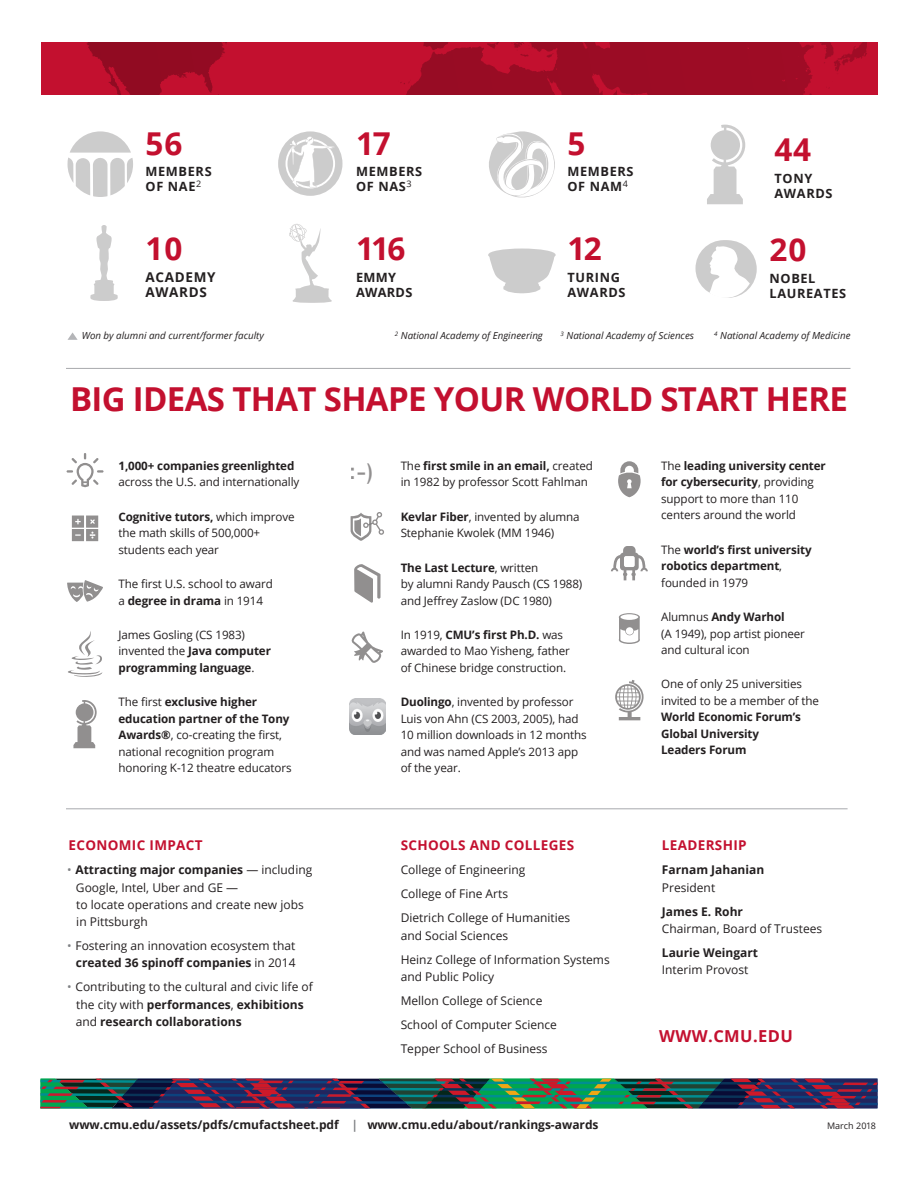
<style>
.page{position:relative;width:918px;height:1188px;background:#fff}
.page>*{position:absolute;margin:0;border:0;box-sizing:border-box;transform-origin:0 0}
.t1{font:700 33px "Open Sans";letter-spacing:-.02em;color:#c3102f}
.t2{font:700 31.5px "Open Sans";letter-spacing:-.005em;color:#c3102f}
.t3{font:28.5px "Arial Hebrew";color:#231f20}
.t4{font:700 16.5px "Open Sans";letter-spacing:.025em;color:#c3102f}
.t5{font:700 13.5px "Open Sans";letter-spacing:.025em;color:#c3102f}
.t6{font:700 13.5px/15px "Open Sans";letter-spacing:.05em;color:#231f20}
.Paragraph_Style_1{font:700 12.75px/15px "Open Sans";letter-spacing:.05em;color:#231f20}
.Paragraph_Style_1-2{font:700 12.75px/15px "Open Sans";letter-spacing:.025em;color:#231f20}
.t7{font:12px/17.2px "Open Sans";color:#231f20}
.t8{font:700 12px/17.2px "Open Sans";color:#231f20}
.t9{font:11.7px/16.5px "Open Sans";letter-spacing:-.01em;color:#231f20}
.t10{font:700 11.7px/16.5px "Open Sans";letter-spacing:-.01em;color:#231f20}
.t11{font:italic 9.75px "Open Sans";color:#231f20}
.t12{font:9px "Open Sans";color:#231f20}
.t13{font:italic 6.15px "Open Sans";color:#231f20}
.s1{font-weight:700}
.s2{color:#808285}
.s3{font-weight:400}
</style>
<div class="page">
<svg style="left:41px;top:42px;width:837px;height:52px;background:#ad0d29"></svg>
<svg style="left:351px;top:512px;width:33px;height:29px"></svg>
<svg style="left:67px;top:453px;width:37px;height:34px"></svg>
<svg style="left:72px;top:516px;width:26px;height:25px"></svg>
<hr style="left:66px;top:808px;width:782px;height:1px;background:#a8a9ad">
<hr style="left:66px;top:368px;width:784px;height:1px;background:#a8a9ad">
<svg style="left:354px;top:564px;width:27px;height:39px"></svg>
<svg style="left:611px;top:546px;width:37px;height:34px"></svg>
<svg style="left:619px;top:613px;width:21px;height:31px"></svg>
<svg style="left:73px;top:700px;width:24px;height:48px"></svg>
<svg style="left:618px;top:461px;width:23px;height:36px"></svg>
<svg style="left:615px;top:680px;width:29px;height:40px"></svg>
<svg style="left:40px;top:1079px;width:838px;height:30px;background:#364551"></svg>
<svg style="left:68px;top:332px;width:10px;height:8px"></svg>
<svg style="left:67px;top:580px;width:36px;height:22px"></svg>
<img style="left:349px;top:698px;width:37px;height:37px">
<svg style="left:68px;top:631px;width:34px;height:46px"></svg>
<svg style="left:352px;top:632px;width:31px;height:31px"></svg>
<svg style="left:68px;top:131px;width:65px;height:66px"></svg>
<svg style="left:90px;top:225px;width:28px;height:76px"></svg>
<svg style="left:289px;top:224px;width:43px;height:79px"></svg>
<svg style="left:278px;top:131px;width:65px;height:65px"></svg>
<div style="left:488px;top:249px;width:67px;height:12px;background:#ccc;border-radius:50%"></div>
<svg style="left:488px;top:253px;width:67px;height:40px"></svg>
<svg style="left:489px;top:131px;width:66px;height:66px"></svg>
<svg style="left:699px;top:240px;width:58px;height:58px"></svg>
<svg style="left:695px;top:240px;width:57px;height:57px"></svg>
<svg style="left:709px;top:246px;width:41px;height:52px"></svg>
<svg style="left:707px;top:125px;width:38px;height:79px"></svg>
<p class="t2" style="left:146px;top:121px;width:38px">56</p>
<p class="Paragraph_Style_1" style="left:146px;top:164px;width:68px">MEMBERS<br>OF NAE<sup>2</sup></p>
<p class="t2" style="left:146px;top:226px;width:38px">10</p>
<p class="t6" style="left:146px;top:269px;width:71px">ACADEMY<br>AWARDS</p>
<p class="t2" style="left:356px;top:121px;width:36px">17</p>
<p class="Paragraph_Style_1" style="left:356px;top:164px;width:68px">MEMBERS<br>OF NAS<sup>3</sup></p>
<p class="t2" style="left:356px;top:226px;width:51px">116</p>
<p class="Paragraph_Style_1-2" style="left:356px;top:269px;width:58px">EMMY<br>AWARDS</p>
<p class="t2" style="left:568px;top:121px;width:19px">5</p>
<p class="Paragraph_Style_1" style="left:568px;top:164px;width:68px">MEMBERS<br>OF NAM<sup>4</sup></p>
<p class="t2" style="left:568px;top:226px;width:36px">12</p>
<p class="Paragraph_Style_1" style="left:568px;top:269px;width:59px">TURING<br>AWARDS</p>
<p class="t2" style="left:775px;top:128px;width:38px">44</p>
<p class="Paragraph_Style_1" style="left:775px;top:171px;width:59px">TONY<br>AWARDS</p>
<p class="t2" style="left:770px;top:227px;width:38px">20</p>
<p class="Paragraph_Style_1" style="left:770px;top:270px;width:78px">NOBEL<br>LAUREATES</p>
<p class="t11" style="left:395px;top:329px;width:150px"><sup>2</sup> National Academy of Engineering</p>
<p class="t11" style="left:561px;top:329px;width:135px"><sup>3</sup> National Academy of Sciences</p>
<p class="t13" style="left:714px;top:330px;width:5px">4</p>
<p class="t11" style="left:82px;top:329px;width:184px">Won by alumni and current/former faculty</p>
<p class="t11" style="left:720px;top:329px;width:132px">National Academy of Medicine</p>
<p class="t1" style="left:70px;top:375px;width:779px">BIG IDEAS THAT SHAPE YOUR WORLD START HERE</p>
<p class="t9" style="left:118px;top:457px;width:182px"><span class="s1">1,000+ companies greenlighted </span>across the U.S. and internationally</p>
<p class="t9" style="left:118px;top:508px;width:178px"><span class="s1">Cognitive tutors,</span> which improve the math skills of 500,000+ students each year</p>
<p class="t9" style="left:118px;top:575px;width:156px">The first U.S. school to award a <span class="s1">degree in drama</span> in 1914</p>
<p class="t9" style="left:118px;top:626px;width:154px">James Gosling (CS 1983) invented the <span class="s1">Java computer programming language</span>.</p>
<p class="t9" style="left:118px;top:693px;width:175px">The first <span class="s1">exclusive higher education partner of the Tony<br>Awards®</span>, co-creating the first, national recognition program honoring K-12 theatre educators</p>
<p class="t5" style="left:69px;top:836px;width:136px">ECONOMIC IMPACT</p>
<p class="t7" style="left:76px;top:861px;width:238px;text-indent:-9px"><span class="s2">•</span> <span class="s1">Attracting major companies</span> — including<br>Google, Intel, Uber and GE —<br>to locate operations and create new jobs in Pittsburgh</p>
<p class="t7" style="left:67px;top:937px;width:230px;text-align:right"><span class="s2">•</span> Fostering an innovation ecosystem that <span class="s1">created 36 spinoff companies</span> in 2014</p>
<p class="t7" style="left:76px;top:978px;width:239px;text-indent:-9px"><span class="s2">•</span> Contributing to the cultural and civic life of the city with <span class="s1">performances</span>, <span class="s1">exhibitions </span>and <span class="s1">research collaborations</span></p>
<h3 class="t3" style="left:350px;top:458px;width:25px">:-)</h3>
<p class="t9" style="left:401px;top:457px;width:194px">The <span class="s1">first smile in an email,</span> created in 1982 by professor Scott Fahlman</p>
<p class="t9" style="left:401px;top:508px;width:181px"><span class="s1">Kevlar Fiber</span>, invented by alumna<br>Stephanie Kwolek (MM 1946)</p>
<p class="t9" style="left:401px;top:559px;width:183px"><span class="s1">The Last Lecture</span>, written<br>by alumni Randy Pausch (CS 1988) and Jeffrey Zaslow (DC 1980)</p>
<p class="t9" style="left:401px;top:626px;width:171px">In 1919, <span class="s1">CMU’s first Ph.D.</span> was awarded to Mao Yisheng, father of Chinese bridge construction.</p>
<p class="t9" style="left:401px;top:693px;width:187px"><span class="s1">Duolingo</span>, invented by professor<br>Luis von Ahn (CS 2003, 2005), had<br>10 million downloads in 12 months and was named Apple’s 2013 app of the year.</p>
<p class="t5" style="left:401px;top:836px;width:175px">SCHOOLS AND COLLEGES</p>
<p class="t7" style="left:401px;top:861px;width:126px">College of Engineering</p>
<p class="t7" style="left:401px;top:885px;width:109px">College of Fine Arts</p>
<p class="t7" style="left:401px;top:909px;width:171px">Dietrich College of Humanities and Social Sciences</p>
<p class="t7" style="left:401px;top:950px;width:211px">Heinz College of Information Systems and Public Policy</p>
<p class="t7" style="left:401px;top:992px;width:143px">Mellon College of Science</p>
<p class="t7" style="left:401px;top:1016px;width:158px">School of Computer Science</p>
<p class="t7" style="left:401px;top:1040px;width:149px">Tepper School of Business</p>
<p class="t9" style="left:661px;top:457px;width:166px">The <span class="s1">leading university center for cybersecurity</span>, providing support to more than 110 centers around the world</p>
<p class="t10" style="left:661px;top:541px;width:152px"><span class="s3">The</span> world’s first university robotics department<span class="s3">, founded in 1979</span></p>
<p class="t9" style="left:661px;top:608px;width:145px">Alumnus <span class="s1">Andy Warhol<br></span>(A 1949), pop artist pioneer and cultural icon</p>
<p class="t10" style="left:661px;top:676px;width:159px"><span class="s3">One of only 25 universities invited to be a member of the<br></span>World Economic Forum’s<br>Global University<br>Leaders Forum</p>
<p class="t5" style="left:662px;top:836px;width:86px">LEADERSHIP</p>
<p class="t8" style="left:662px;top:861px;width:104px">Farnam Jahanian<br><span class="s3">President</span></p>
<p class="t7" style="left:662px;top:902px;width:162px"><span class="s1">James E. Rohr<br></span>Chairman, Board of Trustees</p>
<p class="t8" style="left:662px;top:944px;width:98px">Laurie Weingart<br><span class="s3">Interim Provost</span></p>
<p class="t4" style="left:659px;top:1024px;width:135px">WWW.CMU.EDU</p>
<p class="t8" style="left:69px;top:1116px;width:531px">www.cmu.edu/assets/pdfs/cmufactsheet.pdf <span class="s2">|</span> www.cmu.edu/about/rankings-awards</p>
<p class="t12" style="left:827px;top:1120px;width:50px">March 2018</p>
</div>
